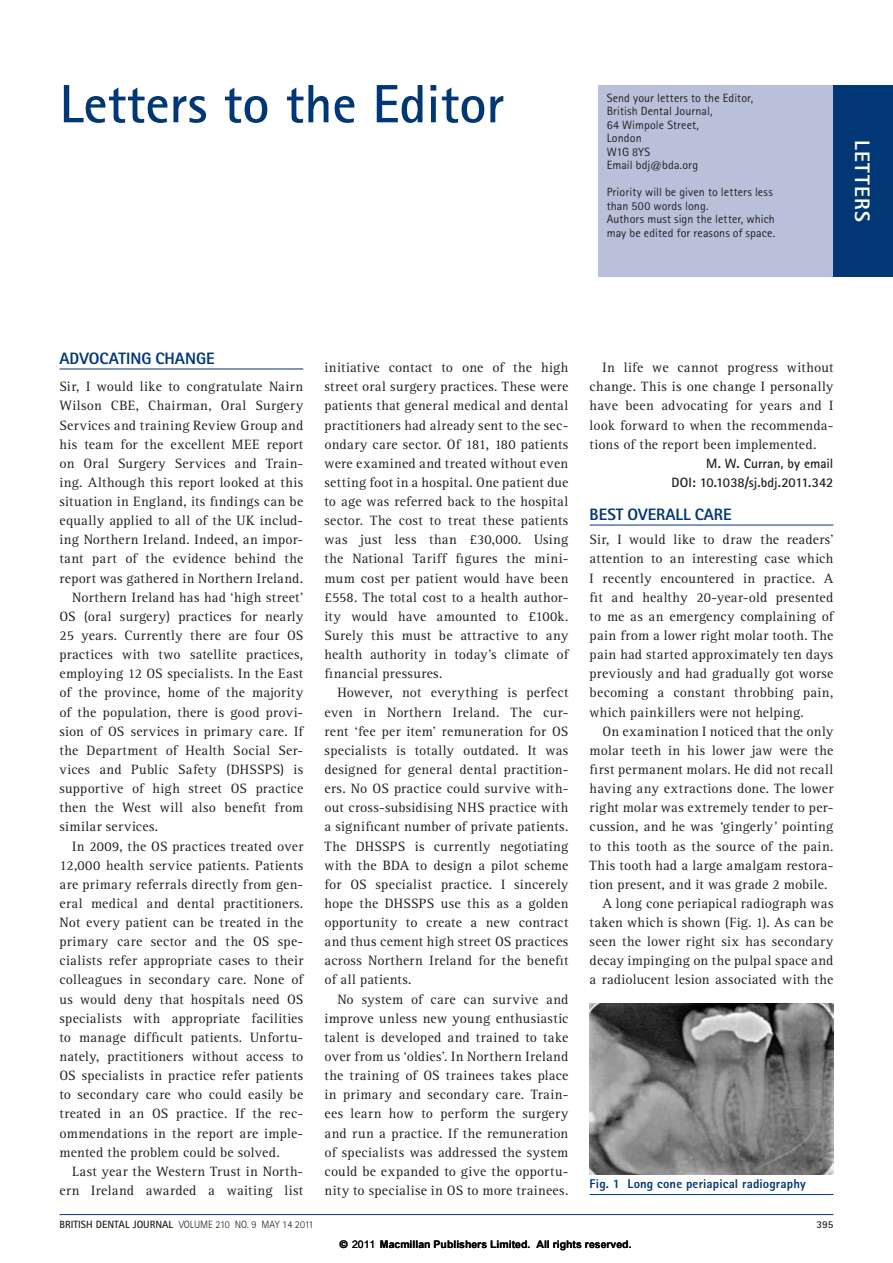
<style>
.page{position:relative;width:893px;height:1263px;background:#fff}
.page>*{position:absolute;margin:0;border:0;box-sizing:border-box;transform-origin:0 0}
._1_BDJ_main_heading{font:700 54px "Rotis Sans Serif Std";color:#013775}
.t1{font:800 21px "Rotis Sans Serif Std";letter-spacing:.055em;color:#fff}
._1_BDJ_letters_headi{font:800 16.5px "Rotis Sans Serif Std";color:#013775}
._1_BDJ_body{font:13.95px/19.2px "Rotis Serif Std";letter-spacing:.02em;color:#231f20;text-align:justify}
._1_BDJ_body_fullout{font:13.95px/19.2px "Rotis Serif Std";letter-spacing:.025em;color:#231f20;text-align:justify}
._1_BDJ_letters_autho{font:700 13.5px "Rotis Sans Serif Std";color:#231f20}
._2_BDJ_table_fig_cap{font:800 12.75px "Rotis Sans Serif Std";letter-spacing:.01em;color:#013775}
._1_BDJ_in_brief{font:12px/13.5px "Rotis Sans Serif Std";letter-spacing:.01em;color:#231f20}
.t2{font:700 10.5px "Arial";color:#000}
.t3{font:300 10.5px "Rotis Sans Serif Std";color:#231f20}
.t4{font:700 10.5px "Rotis Sans Serif Std";color:#231f20}
.s1{font-style:italic}
.s2{font-weight:700}
.s3{font-family:"Helvetica"}
.s4{font-weight:400}
</style>
<div class="page">
<hr style="left:60px;top:369px;width:243px;height:1px;background:#013775">
<hr style="left:590px;top:525px;width:243px;height:1px;background:#013775">
<hr style="left:60px;top:1214px;width:773px;height:1px;background:#013775">
<div style="left:598px;top:85px;width:295px;height:191px;background:#b9c0d9"></div>
<div style="left:833px;top:85px;width:60px;height:191px;background:#013775"></div>
<img style="left:590px;top:1003px;width:243px;height:172px">
<hr style="left:590px;top:1194px;width:243px;height:1px;background:#013775">
<p class="_1_BDJ_main_heading" style="left:60px;top:70px;width:446px">Letters to the Editor</p>
<p class="_1_BDJ_in_brief" style="left:607px;top:91px;width:148px">Send your letters to the Editor,<br>British Dental Journal,<br>64 Wimpole Street,<br>London<br>W1G 8YS<br>Email bdj@bda.org</p>
<p class="_1_BDJ_in_brief" style="left:607px;top:185px;width:168px">Priority will be given to letters less than 500 words long.</p>
<p class="_1_BDJ_in_brief" style="left:607px;top:212px;width:170px">Authors must sign the letter, which may be edited for reasons of space.</p>
<p class="t1" style="left:876px;top:140px;width:83px;rotate:90deg">LETTERS</p>
<p class="_1_BDJ_letters_headi" style="left:60px;top:348px;width:157px">ADVOCATING CHANGE</p>
<p class="_1_BDJ_body_fullout" style="left:60px;top:377px;width:245px">Sir, I would like to congratulate Nairn Wilson CBE, Chairman, Oral Surgery Services and training Review Group and his team for the excellent MEE report on Oral Surgery Services and Train&shy;ing. Although this report looked at this situation in England, its findings can be equally applied to all of the UK includ&shy;ing Northern Ireland. Indeed, an impor&shy;tant part of the evidence behind the report was gathered in Northern Ireland.</p>
<p class="_1_BDJ_body" style="left:60px;top:588px;width:245px;text-indent:13px">Northern Ireland has had ‘high street’ OS (oral surgery) practices for nearly 25 years. Currently there are four OS practices with two satellite practices, employing 12 OS specialists. In the East of the province, home of the majority of the population, there is good provi&shy;sion of OS services in primary care. If the Department of Health Social Ser&shy;vices and Public Safety (DHSSPS) is supportive of high street OS practice then the West will also benefit from similar services.</p>
<p class="_1_BDJ_body" style="left:60px;top:837px;width:245px;text-indent:13px">In 2009, the OS practices treated over 12,000 health service patients. Patients are primary referrals directly from gen&shy;eral medical and dental practitioners.<br>Not every patient can be treated in the primary care sector and the OS spe&shy;cialists refer appropriate cases to their colleagues in secondary care. None of us would deny that hospitals need OS specialists with appropriate facilities to manage difficult patients. Unfortu&shy;nately, practitioners without access to OS specialists in practice refer patients to secondary care who could easily be treated in an OS practice. If the rec&shy;ommendations in the report are imple&shy;mented the problem could be solved.</p>
<p class="_1_BDJ_body" style="left:60px;top:1162px;width:245px;text-align:right">Last year the Western Trust in North&shy;ern Ireland awarded a waiting list</p>
<p class="_1_BDJ_body" style="left:325px;top:358px;width:245px">initiative contact to one of the high street oral surgery practices. These were patients that general medical and dental practitioners had already sent to the sec&shy;ondary care sector. Of 181, 180 patients were examined and treated without even setting foot in a hospital. One patient due to age was referred back to the hospital sector. The cost to treat these patients was just less than £30,000. Using the National Tariff figures the mini&shy;mum cost per patient would have been £558. The total cost to a health author&shy;ity would have amounted to £100k.<br>Surely this must be attractive to any health authority in today’s climate of financial pressures.</p>
<p class="_1_BDJ_body" style="left:325px;top:684px;width:245px;text-indent:13px">However, not everything is perfect even in Northern Ireland. The cur&shy;rent ‘fee per item’ remuneration for OS specialists is totally outdated. It was designed for general dental practition&shy;ers. No OS practice could survive with&shy;out cross-subsidising NHS practice with a significant number of private patients.<br>The DHSSPS is currently negotiating with the BDA to design a pilot scheme for OS specialist practice. I sincerely hope the DHSSPS use this as a golden opportunity to create a new contract and thus cement high street OS practices across Northern Ireland for the benefit of all patients.</p>
<p class="_1_BDJ_body" style="left:325px;top:990px;width:245px;text-indent:13px">No system of care can survive and improve unless new young enthusiastic talent is developed and trained to take over from us ‘oldies’. In Northern Ireland the training of OS trainees takes place in primary and secondary care. Train&shy;ees learn how to perform the surgery and run a practice. If the remuneration of specialists was addressed the system could be expanded to give the opportu&shy;nity to specialise in OS to more trainees.</p>
<p class="_1_BDJ_body" style="left:590px;top:358px;width:245px;text-indent:13px">In life we cannot progress without change. This is one change I personally have been advocating for years and I look forward to when the recommenda&shy;tions of the report been implemented.</p>
<p class="_1_BDJ_letters_autho" style="left:706px;top:455px;width:129px">M. W. Curran, by email</p>
<p class="_1_BDJ_letters_autho" style="left:672px;top:474px;width:163px">DOI: 10.1038/sj.bdj.2011.342</p>
<p class="_1_BDJ_letters_headi" style="left:590px;top:504px;width:144px">BEST OVERALL CARE</p>
<p class="_1_BDJ_body_fullout" style="left:590px;top:530px;width:245px">Sir, I would like to draw the readers’ attention to an interesting case which I recently encountered in practice. A fit and healthy 20-year-old presented to me as an emergency complaining of pain from a lower right molar tooth. The pain had started approximately ten days previously and had gradually got worse becoming a constant throbbing pain, which painkillers were not helping.</p>
<p class="_1_BDJ_body" style="left:590px;top:722px;width:245px;text-indent:13px">On examination I noticed that the only molar teeth in his lower jaw were the first permanent molars. He did not recall having any extractions done. The lower right molar was extremely tender to per&shy;cussion, and he was <span class="s1">‘</span>gingerly<span class="s1">’</span> pointing to this tooth as the source of the pain.<br>This tooth had a large amalgam restora&shy;tion present, and it was grade 2 mobile.</p>
<p class="_1_BDJ_body" style="left:590px;top:894px;width:245px;text-indent:13px">A long cone periapical radiograph was taken which is shown (Fig. 1). As can be seen the lower right six has secondary decay impinging on the pulpal space and a radiolucent lesion associated with the</p>
<p class="_2_BDJ_table_fig_cap" style="left:590px;top:1175px;width:218px">Fig. 1 Long cone periapical radiography</p>
<p class="t3" style="left:60px;top:1218px;width:256px"><span class="s2">BRITISH DENTAL JOURNAL</span> VOLUME 210 NO. 9 MAY 14 2011</p>
<p class="t4" style="left:816px;top:1217px;width:18px">395</p>
<p class="t2" style="left:340px;top:1237px;width:293px"><span class="s3">©</span> <span class="s4">2011</span> Macmillan Publishers Limited. All rights reserved.</p>
</div>
